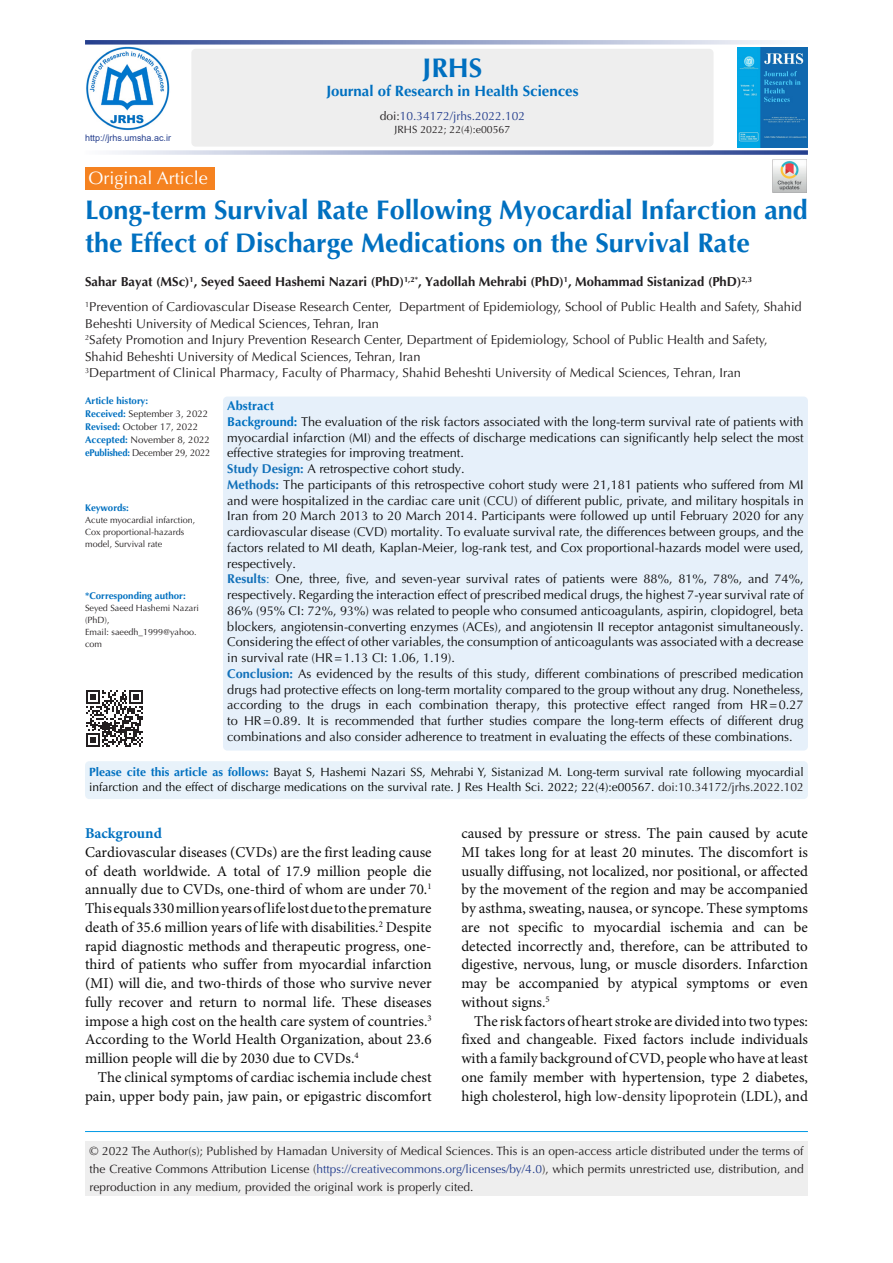
<style>
.page{position:relative;width:893px;height:1263px;background:#fff}
.page>*{position:absolute;margin:0;border:0;box-sizing:border-box;transform-origin:0 0}
.t1{font:700 27px/33px "Optima LT Std";color:#0070c0}
.t2{font:18px "Optima LT Std";color:#fff}
.t3{font:15px/18.8px "Minion Pro";color:#0d0d0d;text-align:justify}
.t4{font:700 15px "Optima LT Std";color:#0070c0}
.heading_1{font:700 15px "Minion Pro";color:#0070c0}
.t5{font:700 13.05px "Optima LT Std";color:#231f20}
.t6{font:12.9px/16.5px "Optima LT Std";color:#231f20}
.t7{font:12.75px/15.8px "Optima LT Std";color:#0d0d0d;text-align:justify}
.t8{font:700 12.75px "Optima LT Std";color:#0070c0}
.t9{font:12px/18px "Optima LT Std";color:#221e1f;text-align:justify}
.t10{font:12px/15px "Optima LT Std";color:#040503}
.t11{font:12px "Optima LT Std";color:#253f8e}
.t12{font:10.5px "Optima LT Std";color:#231f20}
.t13{font:9.75px "Optima LT Std";color:#231f20}
.t14{font:700 9.75px "Optima LT Std";color:#0070c0}
.t15{font:9.75px "Optima LT Std";letter-spacing:-.02em;color:#231f20;scale:.96 1}
.t16{font:700 9.75px "Optima LT Std";letter-spacing:-.02em;color:#0070c0}
.t17{font:9px/12px "Optima LT Std";color:#231f20}
.Body_Text{font:9px "Arial";color:#253f8e}
.s1{color:#231f20}
.s2{font-weight:700;color:#0070c0}
.s3{font-weight:700;color:#1170b9}
.s4{color:#1170b9}
.s5{color:#253f8e}
</style>
<div class="page">
<hr style="left:85px;top:1131px;width:723px;height:1px;background:#0099e5">
<div style="left:191px;top:49px;width:522px;height:98px;background:#eee;border-radius:4px"></div>
<div style="left:85px;top:1141px;width:723px;height:55px;background:#eee"></div>
<div style="left:85px;top:167px;width:130px;height:23px;background:#f58220"></div>
<img style="left:773px;top:159px;width:34px;height:34px">
<img style="left:738px;top:47px;width:70px;height:100px">
<img style="left:86px;top:47px;width:84px;height:83px">
<svg style="left:112px;top:150px;width:696px;height:5px;background:#98a4c9"></svg>
<svg style="left:85px;top:40px;width:697px;height:5px;background:#97a4c9"></svg>
<div style="left:223px;top:396px;width:585px;height:354px;background:#e6f0fa;border-radius:4px"></div>
<svg style="left:86px;top:690px;width:57px;height:57px"></svg>
<div style="left:85px;top:761px;width:723px;height:38px;background:#e8f2fa;border-radius:4px"></div>
<p class="Body_Text" style="left:85px;top:132px;width:88px">http://jrhs.umsha.ac.ir</p>
<p class="t2" style="left:88px;top:167px;width:121px">Original Article</p>
<p class="t1" style="left:422px;top:52px;width:61px">JRHS</p>
<p class="t4" style="left:326px;top:83px;width:254px">Journal of Research in Health Sciences</p>
<p class="t11" style="left:380px;top:109px;width:147px"><span class="s1">doi:</span>10.34172/jrhs.2022.102</p>
<p class="t12" style="left:395px;top:124px;width:117px">JRHS 2022; 22(4):e00567</p>
<p class="t1" style="left:85px;top:194px;width:724px">Long-term Survival Rate Following Myocardial Infarction and the Effect of Discharge Medications on the Survival Rate</p>
<p class="t5" style="left:85px;top:274px;width:668px">Sahar Bayat (MSc)<sup>1</sup>, Seyed Saeed Hashemi Nazari (PhD)<sup>1,2*</sup>, Yadollah Mehrabi (PhD)<sup>1</sup>, Mohammad Sistanizad (PhD)<sup>2,3</sup></p>
<p class="t6" style="left:85px;top:299px;width:718px"><sup>1</sup>Prevention of Cardiovascular Disease Research Center, Department of Epidemiology, School of Public Health and Safety, Shahid<br>Beheshti University of Medical Sciences, Tehran, Iran</p>
<p class="t6" style="left:85px;top:332px;width:684px"><sup>2</sup>Safety Promotion and Injury Prevention Research Center, Department of Epidemiology, School of Public Health and Safety,<br>Shahid Beheshti University of Medical Sciences, Tehran, Iran</p>
<p class="t6" style="left:85px;top:365px;width:657px"><sup>3</sup>Department of Clinical Pharmacy, Faculty of Pharmacy, Shahid Beheshti University of Medical Sciences, Tehran, Iran</p>
<p class="t14" style="left:85px;top:395px;width:65px">Article history:</p>
<p class="t13" style="left:85px;top:408px;width:125px"><span class="s2">Received:</span> September 3, 2022</p>
<p class="t13" style="left:85px;top:421px;width:115px"><span class="s2">Revised:</span> October 17, 2022</p>
<p class="t13" style="left:85px;top:434px;width:126px"><span class="s2">Accepted:</span> November 8, 2022</p>
<p class="t15" style="left:85px;top:447px;width:132px"><span class="s2">ePublished:</span> December 29, 2022</p>
<p class="t16" style="left:85px;top:502px;width:45px">Keywords:</p>
<p class="t17" style="left:85px;top:514px;width:112px">Acute myocardial infarction,<br>Cox proportional-hazards model, Survival rate</p>
<p class="t14" style="left:85px;top:590px;width:102px">*Corresponding author:</p>
<p class="t17" style="left:85px;top:602px;width:115px">Seyed Saeed Hashemi Nazari (PhD),</p>
<p class="t17" style="left:85px;top:626px;width:113px">Email: saeedh_1999@yahoo. com</p>
<p class="t8" style="left:227px;top:398px;width:48px">Abstract</p>
<p class="t7" style="left:227px;top:414px;width:578px"><span class="s2">Background:</span> The evaluation of the risk factors associated with the long-term survival rate of patients with myocardial infarction (MI) and the effects of discharge medications can significantly help select the most effective strategies for improving treatment.</p>
<p class="t7" style="left:227px;top:461px;width:239px"><span class="s3">Study Design:</span> A retrospective cohort study.</p>
<p class="t7" style="left:227px;top:477px;width:578px"><span class="s3">Methods:</span> The participants of this retrospective cohort study were 21,181 patients who suffered from MI and were hospitalized in the cardiac care unit (CCU) of different public, private, and military hospitals in Iran from 20 March 2013 to 20 March 2014. Participants were followed up until February 2020 for any cardiovascular disease (CVD) mortality. To evaluate survival rate, the differences between groups, and the factors related to MI death, Kaplan-Meier, log-rank test, and Cox proportional-hazards model were used, respectively.</p>
<p class="t7" style="left:227px;top:571px;width:578px"><span class="s3">Results</span><span class="s4">:</span> One, three, five, and seven-year survival rates of patients were 88%, 81%, 78%, and 74%, respectively. Regarding the interaction effect of prescribed medical drugs, the highest 7-year survival rate of 86% (95% CI: 72%, 93%) was related to people who consumed anticoagulants, aspirin, clopidogrel, beta blockers, angiotensin-converting enzymes (ACEs), and angiotensin II receptor antagonist simultaneously.<br>Considering the effect of other variables, the consumption of anticoagulants was associated with a decrease in survival rate (HR=1.13 CI: 1.06, 1.19).</p>
<p class="t7" style="left:227px;top:666px;width:578px"><span class="s3">Conclusion:</span> As evidenced by the results of this study, different combinations of prescribed medication drugs had protective effects on long-term mortality compared to the group without any drug. Nonetheless, according to the drugs in each combination therapy, this protective effect ranged from HR=0.27 to HR=0.89. It is recommended that further studies compare the long-term effects of different drug combinations and also consider adherence to treatment in evaluating the effects of these combinations.</p>
<p class="t10" style="left:89px;top:764px;width:716px"><span class="s2">Please cite this article as follows:</span> Bayat S, Hashemi Nazari SS, Mehrabi Y, Sistanizad M. Long-term survival rate following myocardial infarction and the effect of discharge medications on the survival rate. J Res Health Sci. 2022; 22(4):e00567. <span class="s1">doi:10.34172/jrhs.2022.102</span></p>
<p class="heading_1" style="left:85px;top:823px;width:78px">Background</p>
<p class="t3" style="left:85px;top:843px;width:348px">Cardiovascular diseases (CVDs) are the first leading cause of death worldwide. A total of 17.9 million people die annually due to CVDs, one-third of whom are under 70.<sup>1<br></sup>This equals 330 million years of life lost due to the premature death of 35.6 million years of life with disabilities.<sup>2</sup> Despite rapid diagnostic methods and therapeutic progress, one&shy;third of patients who suffer from myocardial infarction (MI) will die, and two-thirds of those who survive never fully recover and return to normal life. These diseases impose a high cost on the health care system of countries.<sup>3<br></sup>According to the World Health Organization, about 23.6 million people will die by 2030 due to CVDs.<sup>4</sup></p>
<p class="t3" style="left:85px;top:1068px;width:348px;text-align:right">The clinical symptoms of cardiac ischemia include chest pain, upper body pain, jaw pain, or epigastric discomfort</p>
<p class="t3" style="left:461px;top:824px;width:348px">caused by pressure or stress. The pain caused by acute MI takes long for at least 20 minutes. The discomfort is usually diffusing, not localized, nor positional, or affected by the movement of the region and may be accompanied by asthma, sweating, nausea, or syncope. These symptoms are not specific to myocardial ischemia and can be detected incorrectly and, therefore, can be attributed to digestive, nervous, lung, or muscle disorders. Infarction may be accompanied by atypical symptoms or even without signs.<sup>5</sup></p>
<p class="t3" style="left:461px;top:1012px;width:348px;text-indent:13px">The risk factors of heart stroke are divided into two types: fixed and changeable. Fixed factors include individuals with a family background of CVD, people who have at least one family member with hypertension, type 2 diabetes, high cholesterol, high <span class="s1">low-density lipoprotein</span> (LDL), and</p>
<p class="t9" style="left:90px;top:1142px;width:716px"><span class="s1">© 2022 The Author(s); Published by Hamadan University of Medical Sciences.</span> This is an open-access article distributed under the terms of the Creative Commons Attribution License (<span class="s5">https://creativecommons.org/licenses/by/4.0</span>), which permits unrestricted use, distribution, and reproduction in any medium, provided the original work is properly cited.</p>
</div>
